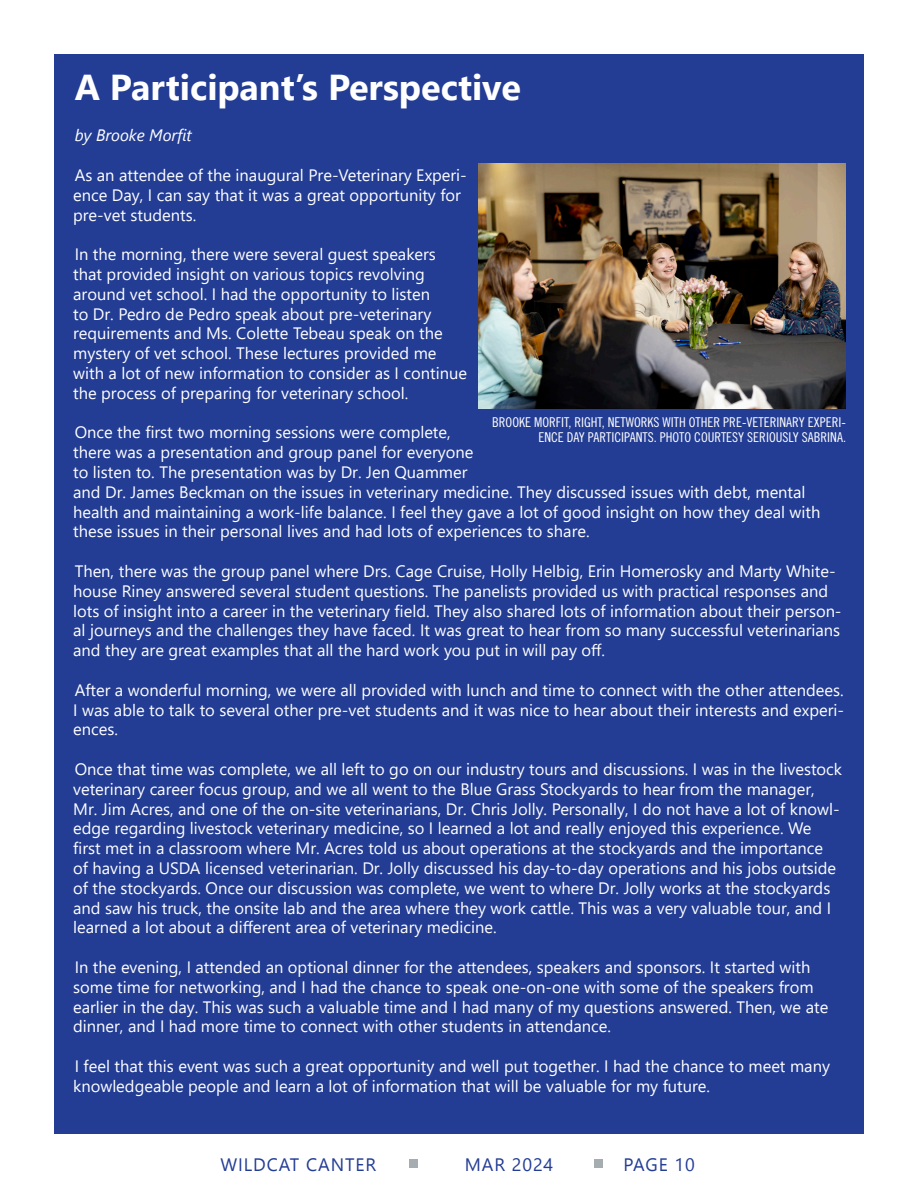
<style>
.page{position:relative;width:918px;height:1188px;background:#fff}
.page>*{position:absolute;margin:0;border:0;box-sizing:border-box;transform-origin:0 0}
.t1{font:700 36px "Segoe UI";color:#fff}
.t2{font:18px "Segoe UI Historic";letter-spacing:.05em;color:#233d95}
.t3{font:18px "Segoe UI";letter-spacing:.05em;color:#233d95}
.t4{font:16.5px/19.8px "Segoe UI";color:#fff}
.t5{font:italic 16.5px "Segoe UI";color:#fff}
.t6{font:13.5px/15px "Trade Gothic LT Pro Cn 18";color:#fff;text-align:right}
</style>
<div class="page">
<div style="left:409px;top:1159px;width:9px;height:9px;background:#a5adb0"></div>
<div style="left:594px;top:1159px;width:9px;height:9px;background:#a5adb0"></div>
<div style="left:54px;top:54px;width:810px;height:1080px;background:#233d95"></div>
<img style="left:479px;top:164px;width:367px;height:244px">
<p class="t1" style="left:75px;top:53px;width:448px">A Participant’s Perspective</p>
<p class="t5" style="left:75px;top:120px;width:119px">by Brooke Morfit</p>
<p class="t4" style="left:73px;top:164px;width:395px">As an attendee of the inaugural Pre-Veterinary Experi&shy;ence Day, I can say that it was a great opportunity for pre-vet students.</p>
<p class="t4" style="left:73px;top:243px;width:395px">In the morning, there were several guest speakers that provided insight on various topics revolving around vet school. I had the opportunity to listen<br>to Dr. Pedro de Pedro speak about pre-veterinary requirements and Ms. Colette Tebeau speak on the mystery of vet school. These lectures provided me with a lot of new information to consider as I continue the process of preparing for veterinary school.</p>
<p class="t4" style="left:73px;top:421px;width:749px">Once the first two morning sessions were complete,<br>there was a presentation and group panel for everyone<br>to listen to. The presentation was by Dr. Jen Quammer<br>and Dr. James Beckman on the issues in veterinary medicine. They discussed issues with debt, mental health and maintaining a work-life balance. I feel they gave a lot of good insight on how they deal with these issues in their personal lives and had lots of experiences to share.</p>
<p class="t4" style="left:73px;top:560px;width:770px">Then, there was the group panel where Drs. Cage Cruise, Holly Helbig, Erin Homerosky and Marty White&shy;house Riney answered several student questions. The panelists provided us with practical responses and lots of insight into a career in the veterinary field. They also shared lots of information about their person&shy;al journeys and the challenges they have faced. It was great to hear from so many successful veterinarians and they are great examples that all the hard work you put in will pay off.</p>
<p class="t4" style="left:73px;top:679px;width:772px;text-align:justify">After a wonderful morning, we were all provided with lunch and time to connect with the other attendees.<br>I was able to talk to several other pre-vet students and it was nice to hear about their interests and experi&shy;ences.</p>
<p class="t4" style="left:73px;top:758px;width:770px">Once that time was complete, we all left to go on our industry tours and discussions. I was in the livestock veterinary career focus group, and we all went to the Blue Grass Stockyards to hear from the manager, Mr. Jim Acres, and one of the on-site veterinarians, Dr. Chris Jolly. Personally, I do not have a lot of knowl&shy;edge regarding livestock veterinary medicine, so I learned a lot and really enjoyed this experience. We first met in a classroom where Mr. Acres told us about operations at the stockyards and the importance of having a USDA licensed veterinarian. Dr. Jolly discussed his day-to-day operations and his jobs outside of the stockyards. Once our discussion was complete, we went to where Dr. Jolly works at the stockyards and saw his truck, the onsite lab and the area where they work cattle. This was a very valuable tour, and I learned a lot about a different area of veterinary medicine.</p>
<p class="t4" style="left:73px;top:956px;width:757px">In the evening, I attended an optional dinner for the attendees, speakers and sponsors. It started with some time for networking, and I had the chance to speak one-on-one with some of the speakers from earlier in the day. This was such a valuable time and I had many of my questions answered. Then, we ate dinner, and I had more time to connect with other students in attendance.</p>
<p class="t4" style="left:73px;top:1055px;width:758px">I feel that this event was such a great opportunity and well put together. I had the chance to meet many knowledgeable people and learn a lot of information that will be valuable for my future.</p>
<p class="t6" style="left:492px;top:414px;width:355px">BROOKE MORFIT, RIGHT, NETWORKS WITH OTHER PRE-VETERINARY EXPERI-<br>ENCE DAY PARTICIPANTS. PHOTO COURTESY SERIOUSLY SABRINA.</p>
<p class="t2" style="left:220px;top:1154px;width:157px">WILDCAT CANTER</p>
<p class="t3" style="left:465px;top:1147px;width:90px">MAR 2024</p>
<p class="t2" style="left:624px;top:1154px;width:73px">PAGE 10</p>
</div>
